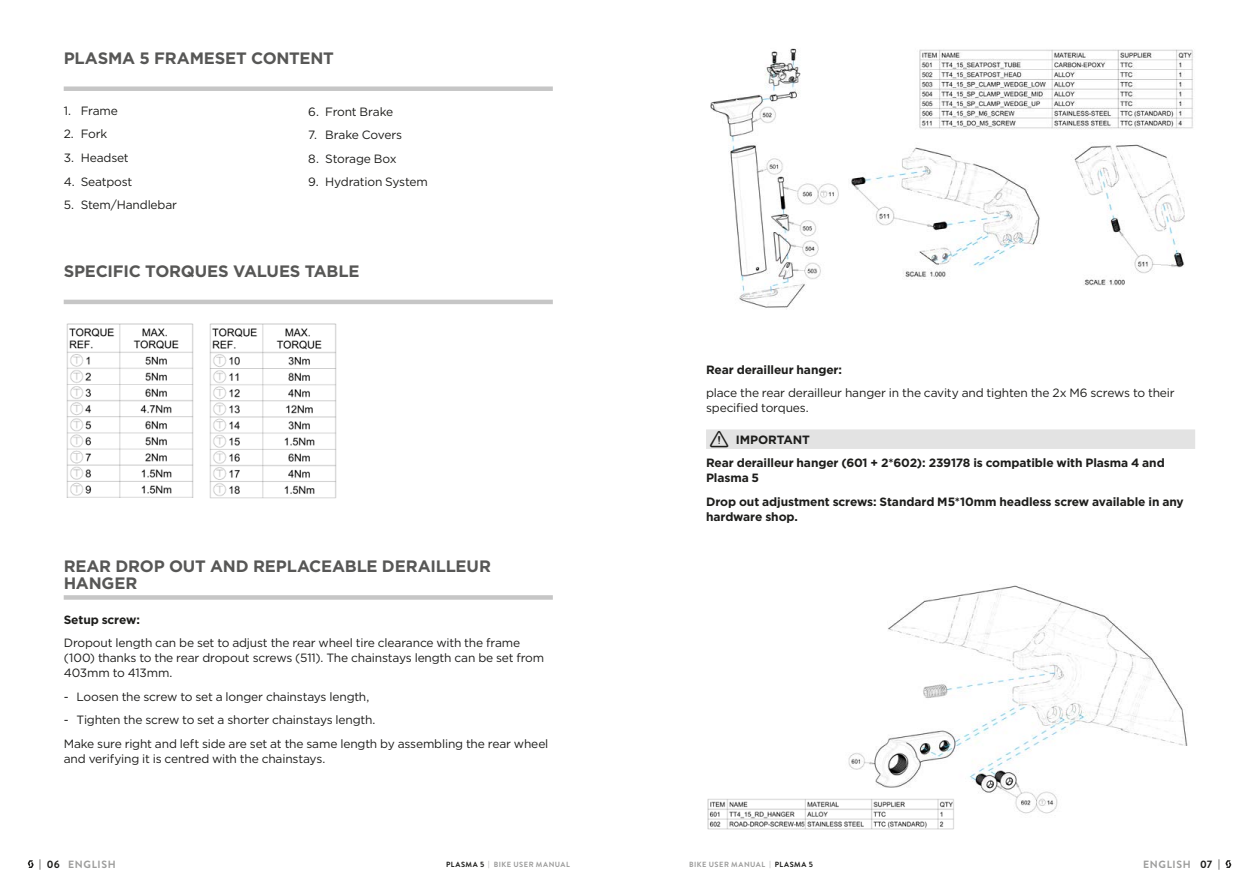
<style>
.page{position:relative;width:1259px;height:893px;background:#fff}
.page>*{position:absolute;margin:0;border:0;box-sizing:border-box;transform-origin:0 0}
.t1{font:700 16.5px/16.5px "Gotham";letter-spacing:-.01em;color:#575756}
.t2{font:12px/15px "Gotham";letter-spacing:-.015em;color:#1d1d1b}
.t3{font:700 12px/23.2px "Gotham";letter-spacing:-.01em;color:#1d1d1b}
.t4{font:700 10.5px "Brandon Text";letter-spacing:.065em;color:#9d9d9c}
.t5{font:700 10.5px "Brandon Text";color:#1d1d1b}
.t6{font:700 7.5px "Brandon Text";letter-spacing:.065em;color:#9d9d9c}
.s1{font-family:"Warning";font-weight:400;font-size:30px}
.s2{color:#1d1d1b}
</style>
<div class="page">
<img style="left:848px;top:585px;width:340px;height:229px">
<img style="left:707px;top:794px;width:258px;height:36px">
<img style="left:851px;top:49px;width:342px;height:237px">
<img style="left:710px;top:48px;width:129px;height:262px">
<img style="left:66px;top:323px;width:128px;height:174px">
<img style="left:209px;top:323px;width:128px;height:29px">
<img style="left:209px;top:352px;width:128px;height:147px">
<div style="left:64px;top:86px;width:489px;height:5px;background:#c6c6c6"></div>
<div style="left:706px;top:429px;width:489px;height:20px;background:#e3e3e3"></div>
<div style="left:64px;top:595px;width:489px;height:5px;background:#c6c6c6"></div>
<hr style="left:64px;top:300px;width:489px;height:4px;background:#c6c6c6">
<svg style="left:1225px;top:860px;width:6px;height:8px"></svg>
<svg style="left:28px;top:860px;width:6px;height:8px"></svg>
<h1 class="t1" style="left:64px;top:49px;width:272px">PLASMA 5 FRAMESET CONTENT</h1>
<p class="t2" style="left:64px;top:103px;width:56px">1. Frame</p>
<p class="t2" style="left:64px;top:126px;width:45px">2. Fork</p>
<p class="t2" style="left:64px;top:150px;width:67px">3. Headset</p>
<p class="t2" style="left:64px;top:173px;width:70px">4. Seatpost</p>
<p class="t2" style="left:64px;top:197px;width:115px">5. Stem/Handlebar</p>
<p class="t2" style="left:308px;top:104px;width:86px">6. Front Brake</p>
<p class="t2" style="left:308px;top:127px;width:95px">7. Brake Covers</p>
<p class="t2" style="left:308px;top:151px;width:90px">8. Storage Box</p>
<p class="t2" style="left:308px;top:174px;width:121px">9. Hydration System</p>
<h1 class="t1" style="left:64px;top:263px;width:297px">SPECIFIC TORQUES VALUES TABLE</h1>
<h1 class="t1" style="left:64px;top:558px;width:429px">REAR DROP OUT AND REPLACEABLE DERAILLEUR<br>HANGER</h1>
<p class="t3" style="left:64px;top:608px;width:78px">Setup screw:</p>
<p class="t2" style="left:64px;top:635px;width:482px">Dropout length can be set to adjust the rear wheel tire clearance with the frame (100) thanks to the rear dropout screws (511). The chainstays length can be set from<br>403mm to 413mm.</p>
<p class="t2" style="left:64px;top:689px;width:307px">- Loosen the screw to set a longer chainstays length,</p>
<p class="t2" style="left:64px;top:708px;width:486px;line-height:23.5px">- Tighten the screw to set a shorter chainstays length.<br>Make sure right and left side are set at the same length by assembling the rear wheel</p>
<p class="t2" style="left:64px;top:751px;width:263px">and verifying it is centred with the chainstays.</p>
<p class="t3" style="left:706px;top:358px;width:137px">Rear derailleur hanger:</p>
<p class="t2" style="left:706px;top:385px;width:470px">place the rear derailleur hanger in the cavity and tighten the 2x M6 screws to their specified torques.</p>
<p class="t3" style="left:706px;top:428px;width:460px;text-indent:4px"><span class="s1">•</span> IMPORTANT<br>Rear derailleur hanger (601 + 2*602): 239178 is compatible with Plasma 4 and</p>
<p class="t3" style="left:706px;top:466px;width:479px">Plasma 5<br>Drop out adjustment screws: Standard M5*10mm headless screw available in any</p>
<p class="t3" style="left:706px;top:505px;width:93px">hardware shop.</p>
<p class="t5" style="left:39px;top:857px;width:22px">| 06</p>
<p class="t6" style="left:446px;top:859px;width:125px"><span class="s2">PLASMA 5</span> | BIKE USER MANUAL</p>
<p class="t6" style="left:689px;top:859px;width:125px">BIKE USER MANUAL | <span class="s2">PLASMA 5</span></p>
<p class="t5" style="left:1200px;top:857px;width:21px">07 |</p>
<p class="t4" style="left:68px;top:857px;width:49px">ENGLISH</p>
<p class="t4" style="left:1143px;top:857px;width:49px">ENGLISH</p>
</div>
